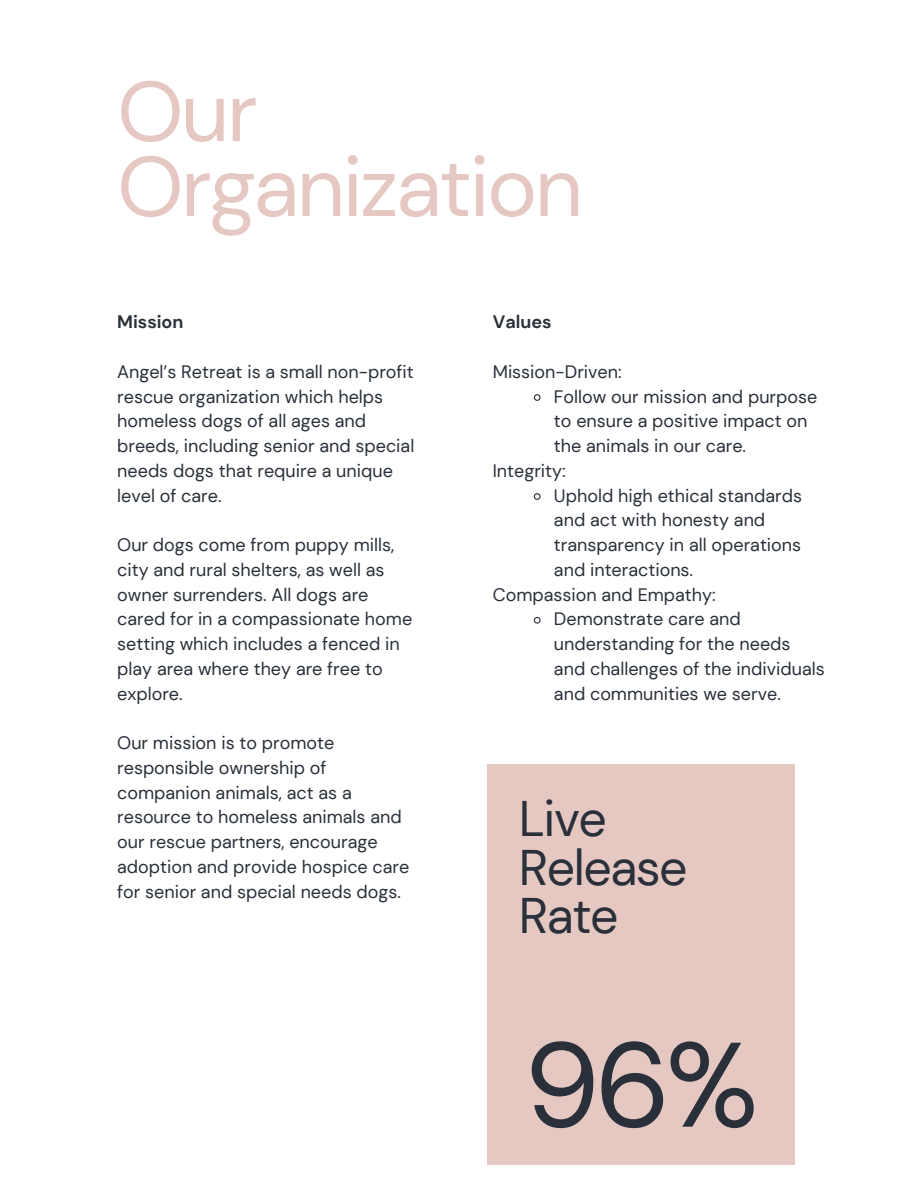
<style>
.page{position:relative;width:918px;height:1188px;background:#fff}
.page>*{position:absolute;margin:0;border:0;box-sizing:border-box;transform-origin:0 0}
.t1{font:119.85px "DM Sans";color:#293039}
.t2{font:84.6px/75px "DM Sans";letter-spacing:-.03em;color:#e6c8c3}
.t3{font:49.95px/48.9px "DM Sans";letter-spacing:-.03em;color:#293039}
.t4{font:18px/24.8px "DM Sans";color:#293039}
.t5{font:700 18px "DM Sans";color:#293039}
</style>
<div class="page">
<div style="left:488px;top:765px;width:307px;height:400px;background:#e6c8c3"></div>
<svg style="left:533px;top:394px;width:8px;height:7px"></svg>
<svg style="left:533px;top:493px;width:8px;height:7px"></svg>
<svg style="left:533px;top:616px;width:8px;height:8px"></svg>
<h1 class="t2" style="left:117px;top:75px;width:467px">Our<br>Organization</h1>
<h2 class="t5" style="left:117px;top:310px;width:68px">Mission</h2>
<h4 class="t4" style="left:117px;top:359px;width:299px">Angel’s Retreat is a small non-profit rescue organization which helps homeless dogs of all ages and breeds, including senior and special needs dogs that require a unique level of care.</h4>
<p class="t4" style="left:117px;top:533px;width:297px">Our dogs come from puppy mills, city and rural shelters, as well as owner surrenders. All dogs are cared for in a compassionate home setting which includes a fenced in play area where they are free to explore.</p>
<p class="t4" style="left:117px;top:731px;width:294px">Our mission is to promote responsible ownership of companion animals, act as a resource to homeless animals and our rescue partners, encourage adoption and provide hospice care for senior and special needs dogs.</p>
<p class="t5" style="left:493px;top:310px;width:60px">Values</p>
<h4 class="t4" style="left:493px;top:359px;width:130px">Mission-Driven:</h4>
<p class="t4" style="left:554px;top:384px;width:265px">Follow our mission and purpose to ensure a positive impact on the animals in our care.</p>
<p class="t4" style="left:493px;top:458px;width:75px">Integrity:</p>
<p class="t4" style="left:554px;top:483px;width:250px">Uphold high ethical standards and act with honesty and transparency in all operations and interactions.</p>
<p class="t4" style="left:493px;top:582px;width:225px">Compassion and Empathy:</p>
<p class="t4" style="left:554px;top:607px;width:272px">Demonstrate care and understanding for the needs and challenges of the individuals and communities we serve.</p>
<h3 class="t3" style="left:519px;top:794px;width:170px">Live<br>Release<br>Rate</h3>
<p class="t1" style="left:524px;top:1008px;width:236px">96%</p>
</div>
